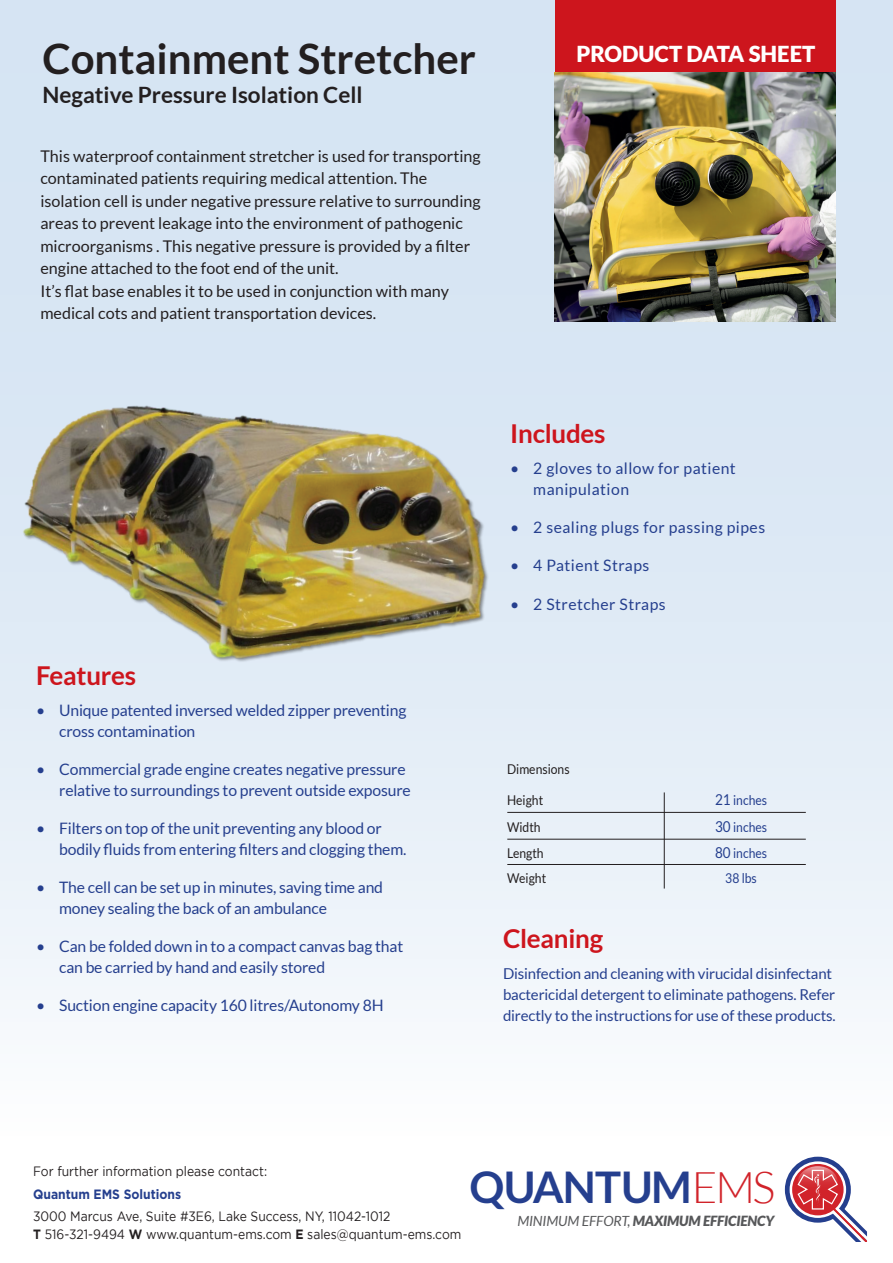
<style>
.page{position:relative;width:893px;height:1263px;background:#fff}
.page>*{position:absolute;margin:0;border:0;box-sizing:border-box;transform-origin:0 0}
.t1{font:700 43.65px "Lato";letter-spacing:-.02em;color:#253f8e}
.t2{font:700 42px "Lato";color:#231f20}
.t3{font:700 25.95px "Lato";letter-spacing:-.01em;color:#cd151d}
.t4{font:700 22.5px "Lato";color:#231f20}
.t5{font:900 22.05px "Lato";color:#fff}
.t6{font:16.2px/22.5px "Lato";color:#231f20}
.t7{font:15.75px/21px "Lato";letter-spacing:-.01em;color:#253f8e}
.t8{font:15.75px/21px "Lato";letter-spacing:.03em;color:#253f8e}
.t9{font:15px/21px "Lato";letter-spacing:-.01em;color:#253f8e}
.t10{font:italic 900 14.1px "Lato";letter-spacing:-.01em;color:#57585a}
.t11{font:13.5px/18px "Gotham";color:#231f20;scale:.9 1}
.t12{font:13.5px "Lato";color:#231f20;scale:.9 1}
.t13{font:13.5px "Lato";color:#253f8e;scale:.9 1}
.t14{font:700 13.5px "Gotham";color:#253f8e;scale:.9 1}
.s1{font-size:15px}
.s2{font-weight:700}
.s3{font-weight:300;color:#d1232a}
.s4{font-weight:400}
</style>
<div class="page">
<div style="left:0;top:0;width:893px;height:1135px;background:linear-gradient(to bottom,#cedff0,#f5f8fc)"></div>
<svg style="left:784px;top:1156px;width:83px;height:86px"></svg>
<div style="left:555px;top:0;width:281px;height:72px;background:#cd151d"></div>
<img style="left:555px;top:72px;width:280px;height:250px">
<hr style="left:664px;top:792px;width:1px;height:96px;background:#231f20">
<hr style="left:507px;top:812px;width:299px;height:1px;background:#231f20">
<hr style="left:507px;top:839px;width:299px;height:1px;background:#231f20">
<hr style="left:507px;top:864px;width:299px;height:1px;background:#231f20">
<img style="left:19px;top:395px;width:473px;height:275px">
<h2 class="t2" style="left:43px;top:35px;width:435px">Containment Stretcher</h2>
<h3 class="t5" style="left:576px;top:41px;width:241px">PRODUCT DATA SHEET</h3>
<h3 class="t4" style="left:43px;top:81px;width:322px">Negative Pressure Isolation Cell</h3>
<p class="t6" style="left:40px;top:145px;width:442px">This waterproof containment stretcher is used for transporting contaminated patients requiring medical attention. The isolation cell is under negative pressure relative to surrounding areas to prevent leakage into the environment of pathogenic microorganisms . This negative pressure is provided by a filter engine attached to the foot end of the unit.<br>It’s flat base enables it to be used in conjunction with many medical cots and patient transportation devices.</p>
<h3 class="t3" style="left:36px;top:660px;width:102px">Features</h3>
<p class="t7" style="left:59px;top:699px;width:349px;text-indent:-23px">• Unique patented inversed welded zipper preventing cross contamination</p>
<p class="t7" style="left:59px;top:758px;width:353px;text-indent:-23px">• Commercial grade engine creates negative pressure relative to surroundings to prevent outside exposure</p>
<p class="t7" style="left:59px;top:817px;width:349px;text-indent:-23px">• Filters on top of the unit preventing any blood or bodily fluids from entering filters and clogging them.</p>
<p class="t7" style="left:59px;top:876px;width:325px;text-indent:-23px">• The cell can be set up in minutes, saving time and money sealing the back of an ambulance</p>
<p class="t7" style="left:59px;top:935px;width:346px;text-indent:-23px">• Can be folded down in to a compact canvas bag that can be carried by hand and easily stored</p>
<p class="t7" style="left:36px;top:994px;width:349px">• Suction engine capacity 160 litres/Autonomy 8H</p>
<h3 class="t3" style="left:510px;top:419px;width:97px">Includes</h3>
<p class="t8" style="left:533px;top:458px;width:204px;text-indent:-23px">• 2 gloves to allow for patient manipulation</p>
<p class="t8" style="left:510px;top:517px;width:256px">• 2 sealing plugs for passing pipes</p>
<p class="t8" style="left:510px;top:555px;width:141px">• 4 Patient Straps</p>
<p class="t8" style="left:510px;top:593px;width:157px">• 2 Stretcher Straps</p>
<p class="t12" style="left:507px;top:762px;width:71px">Dimensions</p>
<p class="t12" style="left:507px;top:793px;width:42px">Height</p>
<p class="t13" style="left:715px;top:793px;width:59px"><span class="s1">21</span> inches</p>
<p class="t12" style="left:507px;top:819px;width:39px">Width</p>
<p class="t13" style="left:715px;top:819px;width:59px"><span class="s1">30</span> inches</p>
<p class="t12" style="left:507px;top:846px;width:42px">Length</p>
<p class="t13" style="left:715px;top:846px;width:59px"><span class="s1">80</span> inches</p>
<p class="t12" style="left:507px;top:870px;width:45px">Weight</p>
<p class="t13" style="left:725px;top:870px;width:37px">38 lbs</p>
<h3 class="t3" style="left:503px;top:924px;width:102px">Cleaning</h3>
<p class="t9" style="left:503px;top:963px;width:334px">Disinfection and cleaning with virucidal disinfectant bactericidal detergent to eliminate pathogens. Refer directly to the instructions for use of these products.</p>
<p class="t11" style="left:33px;top:1162px;width:261px">For further information please contact:</p>
<p class="t14" style="left:33px;top:1186px;width:166px">Quantum EMS Solutions</p>
<p class="t11" style="left:33px;top:1207px;width:477px">3000 Marcus Ave, Suite #3E6, Lake Success, NY, 11042-1012<br><span class="s2">T</span> 516-321-9494 <span class="s2">W</span> www.quantum-ems.com <span class="s2">E</span> sales@quantum-ems.com</p>
<h1 class="t1" style="left:469px;top:1162px;width:307px">QUANTUM<span class="s3">EMS</span></h1>
<p class="t10" style="left:517px;top:1213px;width:258px"><span class="s4">MINIMUM EFFORT,</span> MAXIMUM EFFICIENCY</p>
</div>
